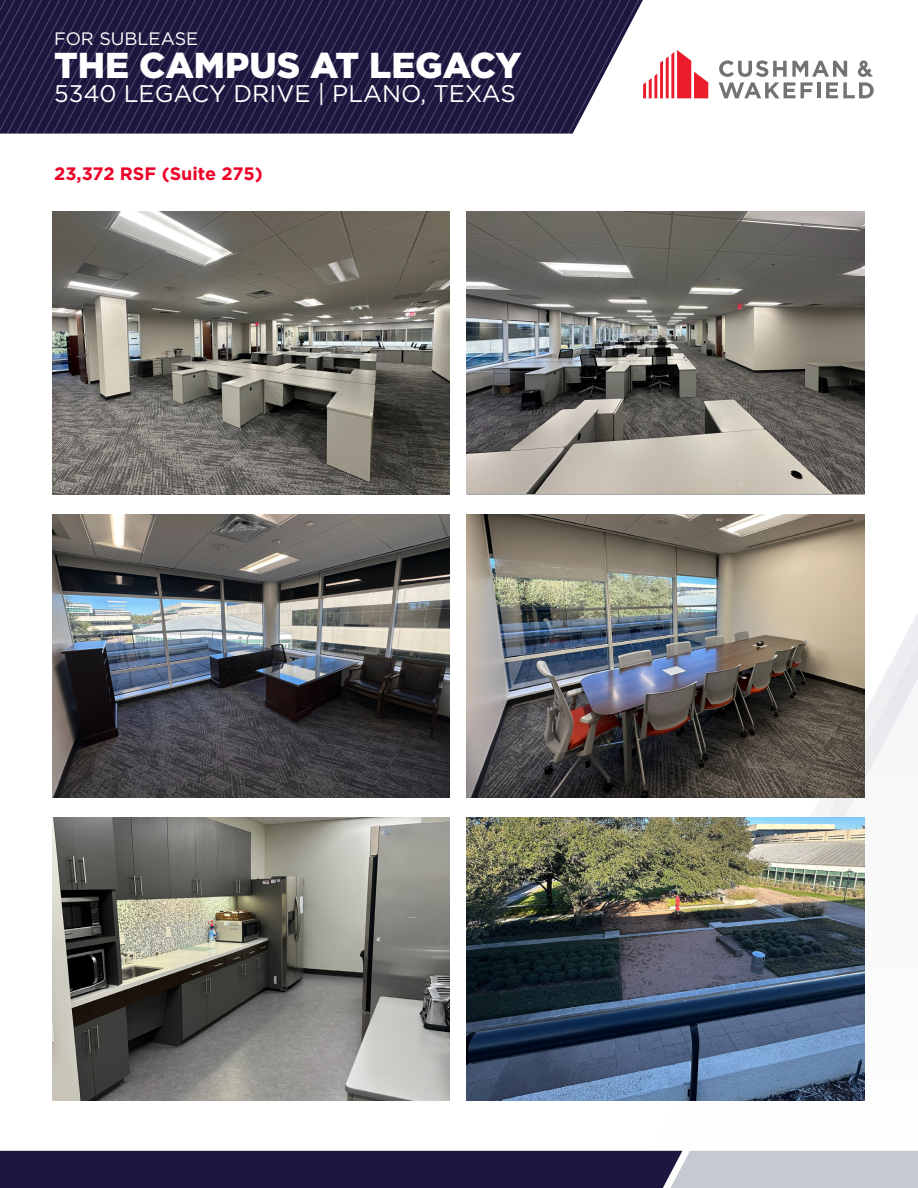
<style>
.page{position:relative;width:918px;height:1188px;background:#fff}
.page>*{position:absolute;margin:0;border:0;box-sizing:border-box;transform-origin:0 0}
.t1{font:900 36px "Gotham";color:#fff}
.t2{font:24px "Gotham";color:#fff}
.t3{font:700 18px "Gotham";color:#ef0027}
.t4{font:18px "Gotham";color:#fff}
</style>
<div class="page">
<svg style="left:0;top:0;width:643px;height:134px;background:#2f2a4f"></svg>
<svg style="left:0;top:1151px;width:918px;height:37px;background:#4a4667"></svg>
<svg style="left:711px;top:613px;width:207px;height:391px"></svg>
<img style="left:52px;top:211px;width:398px;height:283px">
<img style="left:467px;top:211px;width:397px;height:283px">
<img style="left:52px;top:514px;width:398px;height:284px">
<img style="left:467px;top:514px;width:397px;height:283px">
<img style="left:52px;top:818px;width:398px;height:283px">
<img style="left:467px;top:818px;width:397px;height:283px">
<svg style="left:643px;top:50px;width:65px;height:48px"></svg>
<svg style="left:719px;top:60px;width:155px;height:38px"></svg>
<p class="t4" style="left:54px;top:27px;width:146px">FOR SUBLEASE</p>
<p class="t1" style="left:54px;top:41px;width:469px">THE CAMPUS AT LEGACY</p>
<p class="t2" style="left:54px;top:79px;width:463px">5340 LEGACY DRIVE | PLANO, TEXAS</p>
<p class="t3" style="left:54px;top:162px;width:210px">23,372 RSF (Suite 275)</p>
</div>
